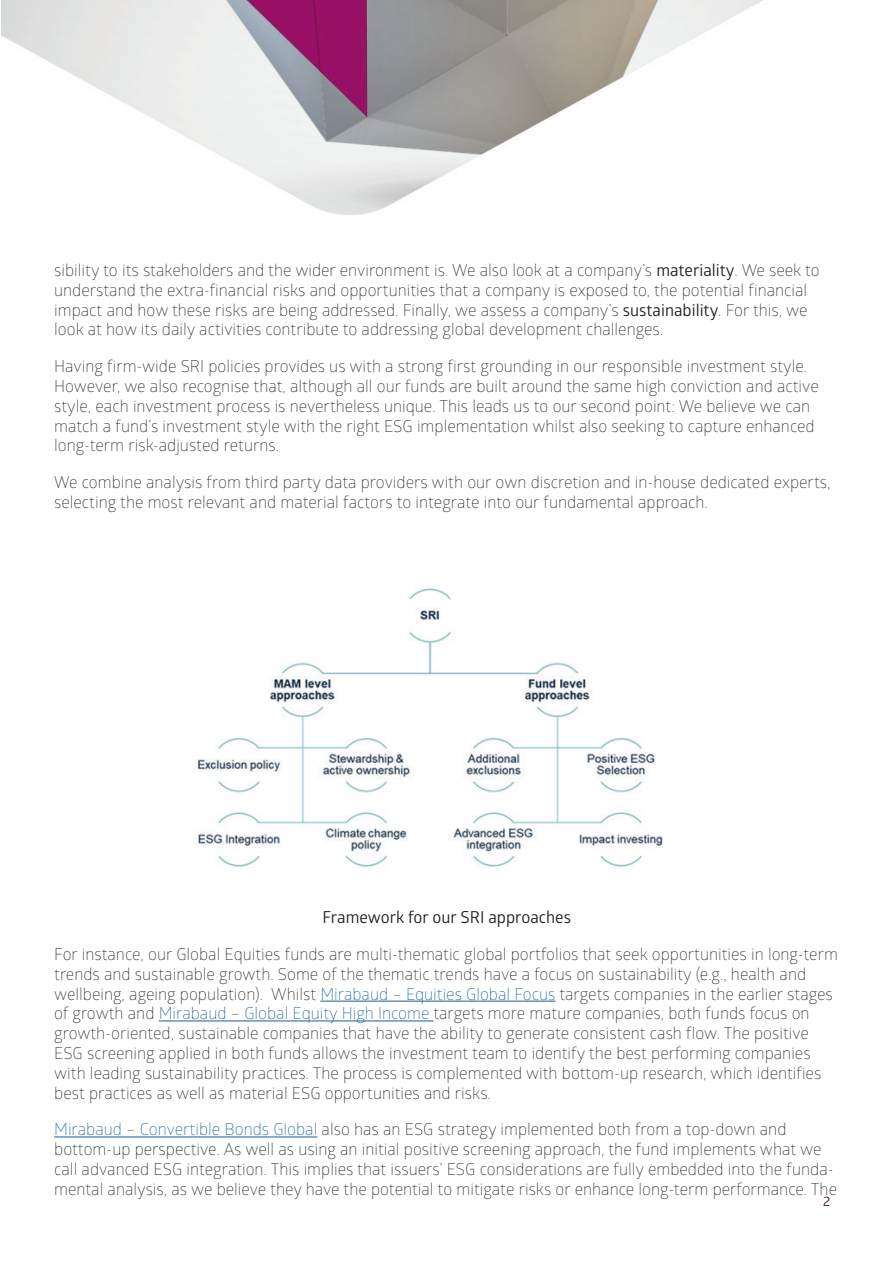
<style>
.page{position:relative;width:893px;height:1263px;background:#fff}
.page>*{position:absolute;margin:0;border:0;box-sizing:border-box;transform-origin:0 0}
.t1{font:300 16.5px/19.8px "Glober";color:#231f20}
.t2{font:16.5px "Glober";color:#231f20}
.t3{font:13.5px "Glober";color:#490830}
.s1{font-weight:400}
.s2{color:#175d9e}
</style>
<div class="page">
<img style="left:1px;top:0;width:762px;height:215px">
<hr style="left:320px;top:1001px;width:235px;height:1px;background:#175d9e">
<hr style="left:159px;top:1020px;width:274px;height:1px;background:#175d9e">
<hr style="left:54px;top:1136px;width:263px;height:1px;background:#175d9e">
<img style="left:197px;top:588px;width:466px;height:279px">
<p class="t1" style="left:54px;top:259px;width:767px">sibility to its stakeholders and the wider environment is. We also look at a company’s <span class="s1">materiality</span>. We seek to understand the extra-financial risks and opportunities that a company is exposed to, the potential financial impact and how these risks are being addressed. Finally, we assess a company’s <span class="s1">sustainability</span>. For this, we look at how its daily activities contribute to addressing global development challenges.</p>
<p class="t1" style="left:54px;top:356px;width:766px">Having firm-wide SRI policies provides us with a strong first grounding in our responsible investment style.<br>However, we also recognise that, although all our funds are built around the same high conviction and active style, each investment process is nevertheless unique. This leads us to our second point: We believe we can match a fund’s investment style with the right ESG implementation whilst also seeking to capture enhanced long-term risk-adjusted returns.</p>
<p class="t1" style="left:54px;top:472px;width:778px">We combine analysis from third party data providers with our own discretion and in-house dedicated experts, selecting the most relevant and material factors to integrate into our fundamental approach.</p>
<p class="t2" style="left:323px;top:906px;width:250px">Framework for our SRI approaches</p>
<p class="t1" style="left:54px;top:943px;width:785px">For instance, our Global Equities funds are multi-thematic global portfolios that seek opportunities in long-term trends and sustainable growth. Some of the thematic trends have a focus on sustainability (e.g., health and wellbeing, ageing population). Whilst <span class="s2">Mirabaud – Equities Global Focus</span> targets companies in the earlier stages of growth and <span class="s2">Mirabaud – Global Equity High Income</span> targets more mature companies, both funds focus on growth-oriented, sustainable companies that have the ability to generate consistent cash flow. The positive ESG screening applied in both funds allows the investment team to identify the best performing companies with leading sustainability practices. The process is complemented with bottom-up research, which identifies best practices as well as material ESG opportunities and risks.</p>
<p class="t1" style="left:54px;top:1119px;width:784px"><span class="s2">Mirabaud – Convertible Bonds Global</span> also has an ESG strategy implemented both from a top-down and bottom-up perspective. As well as using an initial positive screening approach, the fund implements what we call advanced ESG integration. This implies that issuers’ ESG considerations are fully embedded into the funda&shy;mental analysis, as we believe they have the potential to mitigate risks or enhance long-term performance. The</p>
<p class="t3" style="left:823px;top:1192px;width:9px">2</p>
</div>
